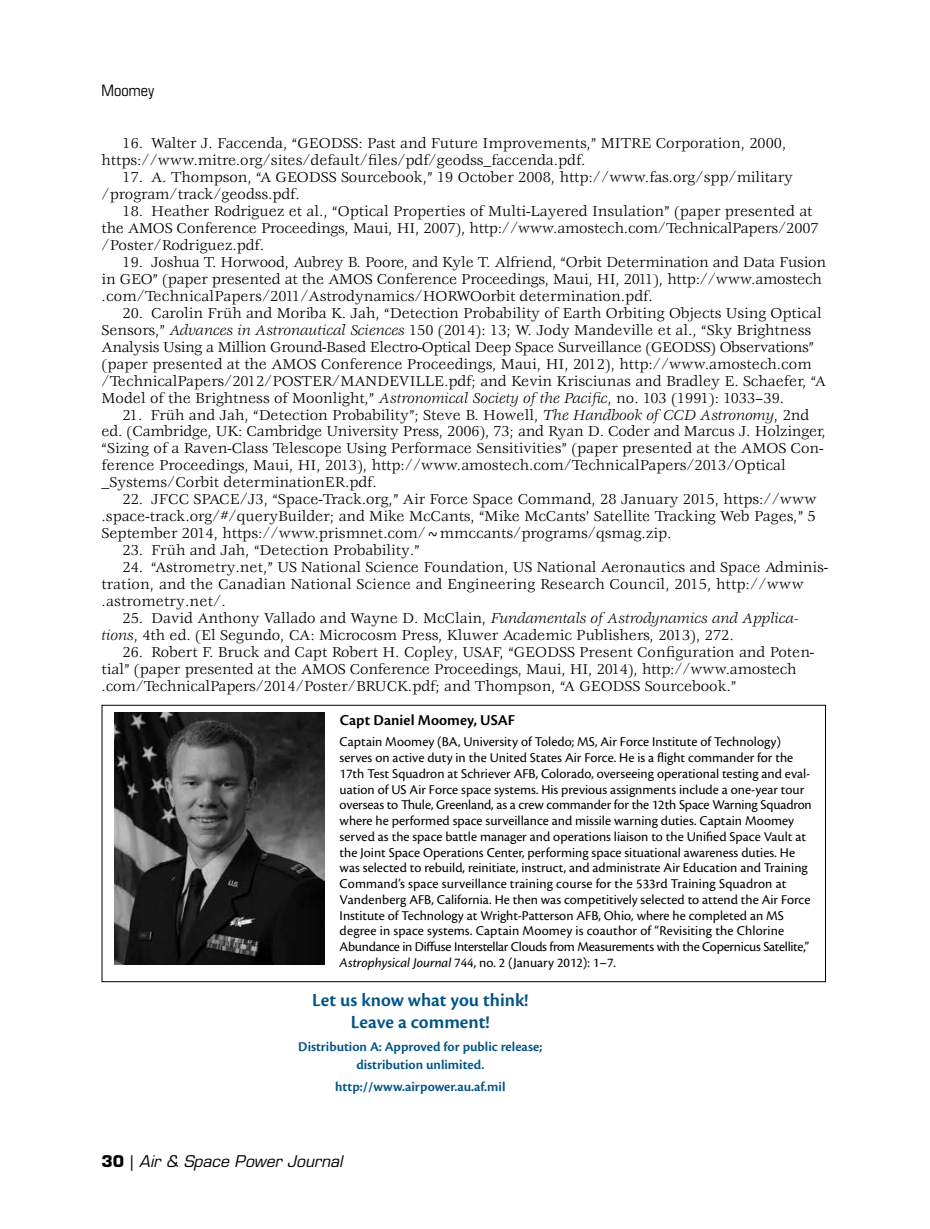
<style>
.page{position:relative;width:930px;height:1229px;background:#fff}
.page>*{position:absolute;margin:0;border:0;box-sizing:border-box;transform-origin:0 0}
.t1{font:600 19.25px/22.8px "Cronos Pro";color:#005387;text-align:center}
.t2{font:15.75px/17px "Veljovic Std";color:#000}
.t3{font:italic 15.75px "Eurostile LT Std";color:#000}
.t4{font:600 15.75px "Cronos Pro";letter-spacing:.005em;color:#000}
.t5{font:condensed 15.75px "Eurostile LT Std";color:#000}
.t6{font:14px/15.8px "Cronos Pro";color:#000}
.t7{font:600 14px/17.5px "Cronos Pro";color:#005387;text-align:center}
.s1{font-style:italic}
.s2{font-weight:700;font-style:normal}
.s3{font-style:normal}
</style>
<div class="page">
<img style="left:115px;top:713px;width:210px;height:252px">
<p class="t5" style="left:102px;top:81px;width:54px">Moomey</p>
<p class="t2" style="left:102px;top:135px;width:686px;text-indent:21px">16. Walter J. Faccenda, “GEODSS: Past and Future Improvements,” MITRE Corporation, 2000, https://www.mitre.org/sites/default/files/pdf/geodss_faccenda.pdf.</p>
<p class="t2" style="left:102px;top:169px;width:692px;text-indent:21px">17. A. Thompson, “A GEODSS Sourcebook,” 19 October 2008, http://www.fas.org/spp/military /program/track/geodss.pdf.</p>
<p class="t2" style="left:102px;top:203px;width:718px;text-indent:21px">18. Heather Rodriguez et al., “Optical Properties of Multi-Layered Insulation” (paper presented at the AMOS Conference Proceedings, Maui, HI, 2007), http://www.amostech.com/TechnicalPapers/2007 /Poster/Rodriguez.pdf.</p>
<p class="t2" style="left:102px;top:254px;width:726px;text-indent:21px">19. Joshua T. Horwood, Aubrey B. Poore, and Kyle T. Alfriend, “Orbit Determination and Data Fusion in GEO” (paper presented at the AMOS Conference Proceedings, Maui, HI, 2011), http://www.amostech .com/TechnicalPapers/2011/Astrodynamics/HORWOorbit determination.pdf.</p>
<p class="t2" style="left:102px;top:305px;width:725px;text-indent:21px">20. Carolin Früh and Moriba K. Jah, “Detection Probability of Earth Orbiting Objects Using Optical Sensors,” <span class="s1">Advances in Astronautical Sciences</span> 150 (2014): 13; W. Jody Mandeville et al., “Sky Brightness Analysis Using a Million Ground-Based Electro-Optical Deep Space Surveillance (GEODSS) Observations” (paper presented at the AMOS Conference Proceedings, Maui, HI, 2012), http://www.amostech.com /TechnicalPapers/2012/POSTER/MANDEVILLE.pdf; and Kevin Krisciunas and Bradley E. Schaefer, “A Model of the Brightness of Moonlight,” <span class="s1">Astronomical Society of the Pacific</span>, no. 103 (1991): 1033–39.</p>
<p class="t2" style="left:102px;top:407px;width:725px;text-indent:21px">21. Früh and Jah, “Detection Probability”; Steve B. Howell, <span class="s1">The Handbook of CCD Astronomy</span>, 2nd ed. (Cambridge, UK: Cambridge University Press, 2006), 73; and Ryan D. Coder and Marcus J. Holzinger, “Sizing of a Raven-Class Telescope Using Performace Sensitivities” (paper presented at the AMOS Con&shy;ference Proceedings, Maui, HI, 2013), http://www.amostech.com/TechnicalPapers/2013/Optical _Systems/Corbit determinationER.pdf.</p>
<p class="t2" style="left:102px;top:492px;width:716px;text-align:justify;text-indent:21px">22. JFCC SPACE/J3, “Space-Track.org,” Air Force Space Command, 28 January 2015, https://www .space-track.org/#/queryBuilder; and Mike McCants, “Mike McCants’ Satellite Tracking Web Pages,” 5<br>September 2014, https://www.prismnet.com/~mmccants/programs/qsmag.zip.</p>
<p class="t2" style="left:122px;top:543px;width:298px">23. Früh and Jah, “Detection Probability.”</p>
<p class="t2" style="left:102px;top:560px;width:728px;text-indent:21px">24. “Astrometry.net,” US National Science Foundation, US National Aeronautics and Space Adminis&shy;tration, and the Canadian National Science and Engineering Research Council, 2015, http://www .astrometry.net/.</p>
<p class="t2" style="left:102px;top:610px;width:698px;text-indent:21px">25. David Anthony Vallado and Wayne D. McClain, <span class="s1">Fundamentals of Astrodynamics and Applica&shy;tions</span>, 4th ed. (El Segundo, CA: Microcosm Press, Kluwer Academic Publishers, 2013), 272.</p>
<p class="t2" style="left:102px;top:644px;width:714px;text-indent:21px">26. Robert F. Bruck and Capt Robert H. Copley, USAF, “GEODSS Present Configuration and Poten&shy;tial” (paper presented at the AMOS Conference Proceedings, Maui, HI, 2014), http://www.amostech .com/TechnicalPapers/2014/Poster/BRUCK.pdf; and Thompson, “A GEODSS Sourcebook.”</p>
<p class="t4" style="left:339px;top:711px;width:177px">Capt Daniel Moomey, USAF</p>
<p class="t6" style="left:339px;top:734px;width:473px">Captain Moomey (BA, University of Toledo; MS, Air Force Institute of Technology) serves on active duty in the United States Air Force. He is a flight commander for the 17th Test Squadron at Schriever AFB, Colorado, overseeing operational testing and eval&shy;uation of US Air Force space systems. His previous assignments include a one-year tour overseas to Thule, Greenland, as a crew commander for the 12th Space Warning Squadron where he performed space surveillance and missile warning duties. Captain Moomey served as the space battle manager and operations liaison to the Unified Space Vault at the Joint Space Operations Center, performing space situational awareness duties. He was selected to rebuild, reinitiate, instruct, and administrate Air Education and Training Command’s space surveillance training course for the 533rd Training Squadron at Vandenberg AFB, California. He then was competitively selected to attend the Air Force Institute of Technology at Wright-Patterson AFB, Ohio, where he completed an MS degree in space systems. Captain Moomey is coauthor of “Revisiting the Chlorine Abundance in Diffuse Interstellar Clouds from Measurements with the Copernicus Satellite,” <span class="s1">Astrophysical Journal</span> 744, no. 2 (January 2012): 1–7.</p>
<p class="t1" style="left:312px;top:988px;width:218px">Let us know what you think!<br>Leave a comment!</p>
<p class="t7" style="left:298px;top:1038px;width:245px">Distribution A: Approved for public release; distribution unlimited.</p>
<p class="t7" style="left:335px;top:1078px;width:172px">http://www.airpower.au.af.mil</p>
<p class="t3" style="left:102px;top:1152px;width:242px"><span class="s2">30</span> <span class="s3">|</span> Air &amp; Space Power Journal</p>
</div>
